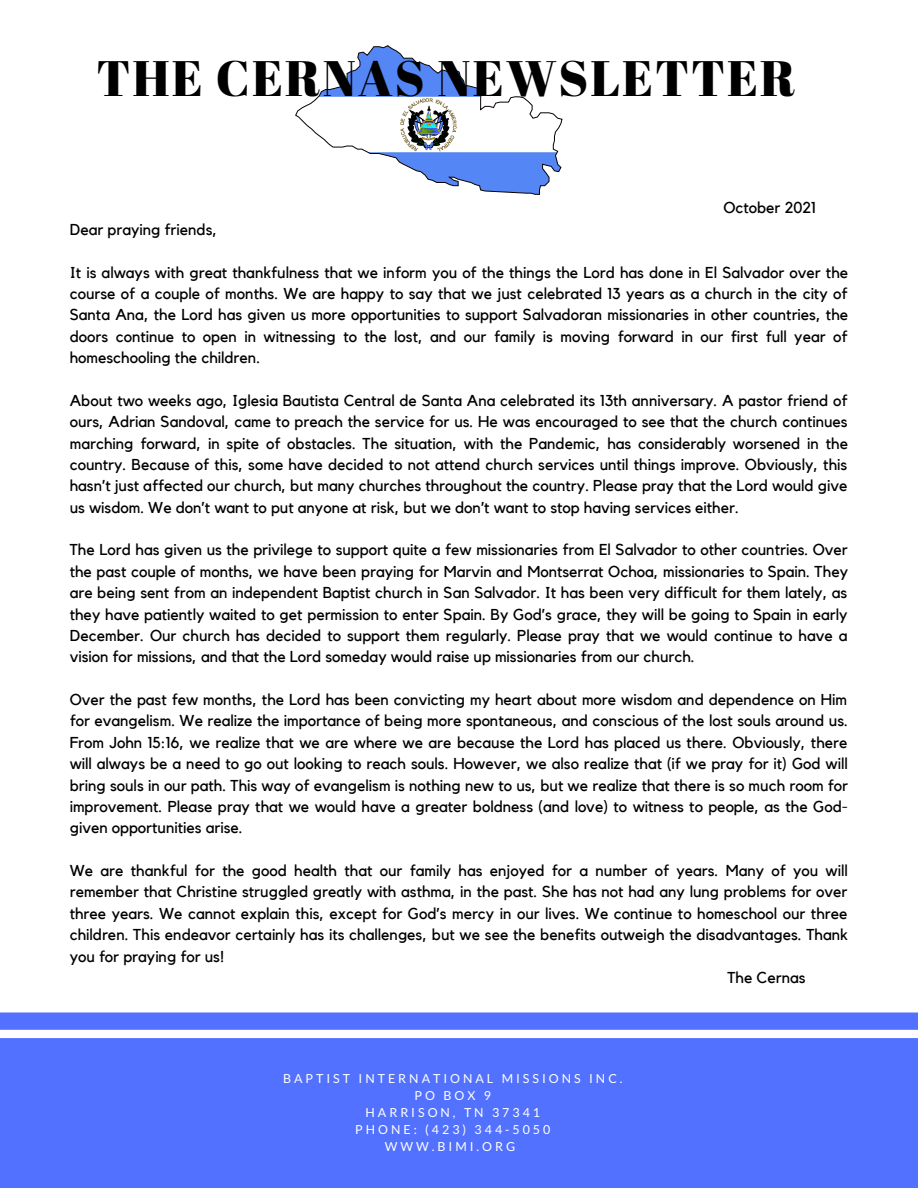
<style>
.page{position:relative;width:918px;height:1188px;background:#fff}
.page>*{position:absolute;margin:0;border:0;box-sizing:border-box;transform-origin:0 0}
.t1{font:49.8px "Abril Fatface";letter-spacing:.04em;color:#000}
.t2{font:15.75px/21.3px "Kollektif";color:#000;text-align:justify}
.t3{font:12.45px "Lato";letter-spacing:.24em;color:#fff}
</style>
<div class="page">
<div style="left:0;top:1012px;width:918px;height:176px;background:#5271ff"></div>
<svg style="left:295px;top:45px;width:267px;height:150px"></svg>
<p class="t1" style="left:96px;top:44px;width:701px">THE CERNAS NEWSLETTER</p>
<p class="t2" style="left:723px;top:198px;width:94px">October 2021</p>
<p class="t2" style="left:70px;top:219px;width:149px">Dear praying friends,</p>
<p class="t2" style="left:70px;top:262px;width:780px">It is always with great thankfulness that we inform you of the things the Lord has done in El Salvador over the course of a couple of months. We are happy to say that we just celebrated 13 years as a church in the city of Santa Ana, the Lord has given us more opportunities to support Salvadoran missionaries in other countries, the doors continue to open in witnessing to the lost, and our family is moving forward in our first full year of homeschooling the children.</p>
<p class="t2" style="left:70px;top:390px;width:780px">About two weeks ago, Iglesia Bautista Central de Santa Ana celebrated its 13th anniversary. A pastor friend of ours, Adrian Sandoval, came to preach the service for us. He was encouraged to see that the church continues marching forward, in spite of obstacles. The situation, with the Pandemic, has considerably worsened in the country. Because of this, some have decided to not attend church services until things improve. Obviously, this hasn’t just affected our church, but many churches throughout the country. Please pray that the Lord would give us wisdom. We don’t want to put anyone at risk, but we don’t want to stop having services either.</p>
<p class="t2" style="left:70px;top:540px;width:780px">The Lord has given us the privilege to support quite a few missionaries from El Salvador to other countries. Over the past couple of months, we have been praying for Marvin and Montserrat Ochoa, missionaries to Spain. They are being sent from an independent Baptist church in San Salvador. It has been very difficult for them lately, as they have patiently waited to get permission to enter Spain. By God’s grace, they will be going to Spain in early December. Our church has decided to support them regularly. Please pray that we would continue to have a vision for missions, and that the Lord someday would raise up missionaries from our church.</p>
<p class="t2" style="left:70px;top:690px;width:780px">Over the past few months, the Lord has been convicting my heart about more wisdom and dependence on Him for evangelism. We realize the importance of being more spontaneous, and conscious of the lost souls around us.<br>From John 15:16, we realize that we are where we are because the Lord has placed us there. Obviously, there will always be a need to go out looking to reach souls. However, we also realize that (if we pray for it) God will bring souls in our path. This way of evangelism is nothing new to us, but we realize that there is so much room for improvement. Please pray that we would have a greater boldness (and love) to witness to people, as the God&shy;given opportunities arise.</p>
<p class="t2" style="left:70px;top:861px;width:780px">We are thankful for the good health that our family has enjoyed for a number of years. Many of you will remember that Christine struggled greatly with asthma, in the past. She has not had any lung problems for over three years. We cannot explain this, except for God’s mercy in our lives. We continue to homeschool our three children. This endeavor certainly has its challenges, but we see the benefits outweigh the disadvantages. Thank you for praying for us!</p>
<p class="t2" style="left:727px;top:967px;width:80px">The Cernas</p>
<p class="t3" style="left:283px;top:1071px;width:341px">BAPTIST INTERNATIONAL MISSIONS INC.</p>
<p class="t3" style="left:415px;top:1088px;width:78px">PO BOX 9</p>
<p class="t3" style="left:366px;top:1105px;width:176px">HARRISON, TN 37341</p>
<p class="t3" style="left:355px;top:1122px;width:197px">PHONE: (423) 344-5050</p>
<p class="t3" style="left:385px;top:1138px;width:132px">WWW.BIMI.ORG</p>
</div>
